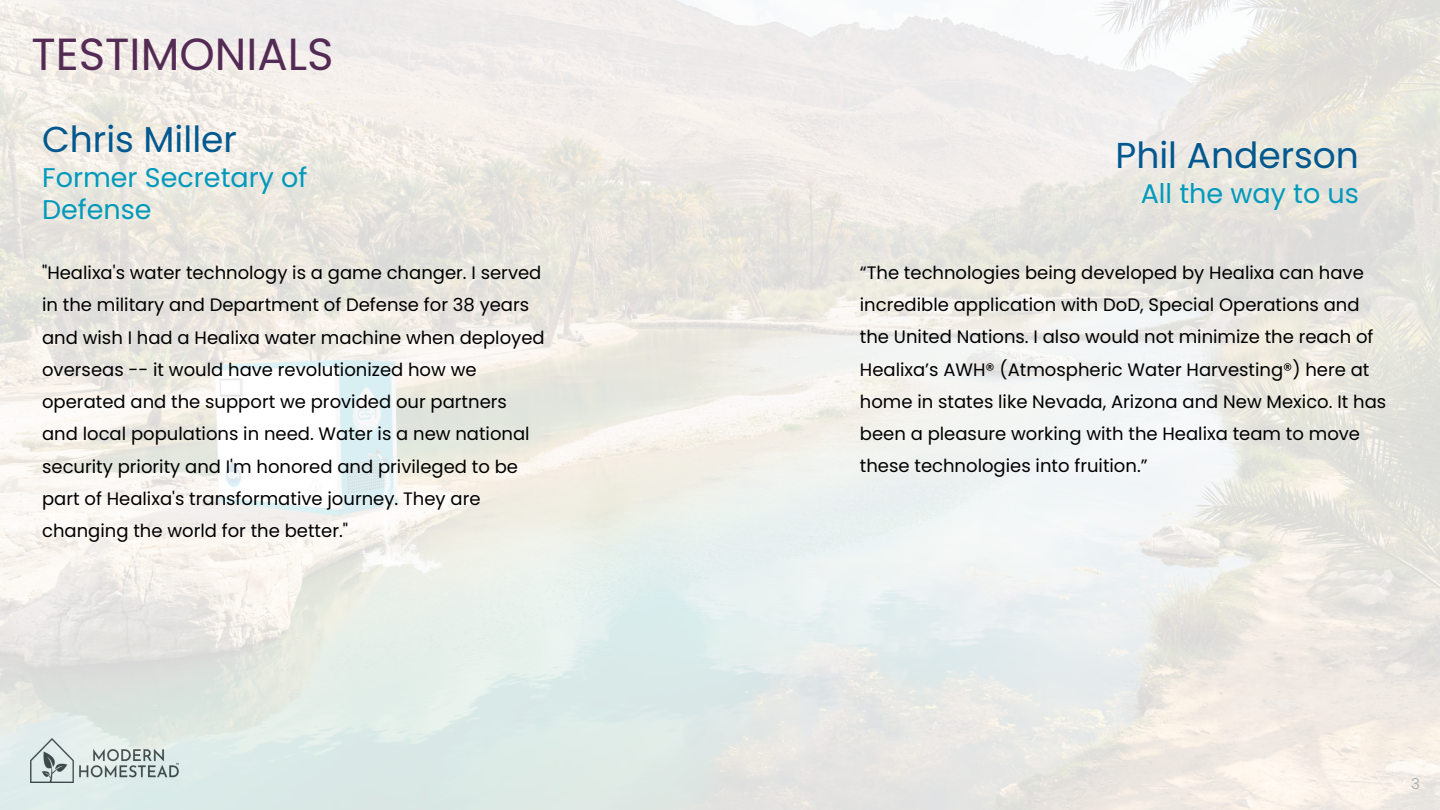
<style>
.page{position:relative;width:1440px;height:810px;background:#fff}
.page>*{position:absolute;margin:0;border:0;box-sizing:border-box;transform-origin:0 0}
.t1{font:45px "Poppins";color:#542b54}
.t2{font:36px "Poppins";color:#00588e}
.t3{font:27px/32.2px "Poppins";color:#0099bc}
.t4{font:18px/32.2px "Poppins";color:#000}
.t5{font:300 15px "Poppins";color:#a6a6a6}
</style>
<div class="page">
<img style="left:0;top:0;width:1440px;height:810px">
<h1 class="t1" style="left:31px;top:28px;width:304px">TESTIMONIALS</h1>
<h2 class="t2" style="left:42px;top:119px;width:196px">Chris Miller</h2>
<h3 class="t3" style="left:42px;top:161px;width:267px">Former Secretary of<br>Defense</h3>
<p class="t4" style="left:42px;top:257px;width:504px">"Healixa's water technology is a game changer. I served in the military and Department of Defense for 38 years and wish I had a Healixa water machine when deployed overseas -- it would have revolutionized how we operated and the support we provided our partners and local populations in need. Water is a new national security priority and I'm honored and privileged to be part of Healixa's transformative journey. They are changing the world for the better."</p>
<h2 class="t2" style="left:1116px;top:135px;width:245px">Phil Anderson</h2>
<h3 class="t3" style="left:1141px;top:177px;width:220px">All the way to us</h3>
<p class="t4" style="left:860px;top:257px;width:528px">“The technologies being developed by Healixa can have incredible application with DoD, Special Operations and the United Nations. I also would not minimize the reach of Healixa’s AWH® (Atmospheric Water Harvesting®) here at home in states like Nevada, Arizona and New Mexico. It has been a pleasure working with the Healixa team to move these technologies into fruition.”</p>
<p class="t5" style="left:1411px;top:775px;width:10px">3</p>
</div>
